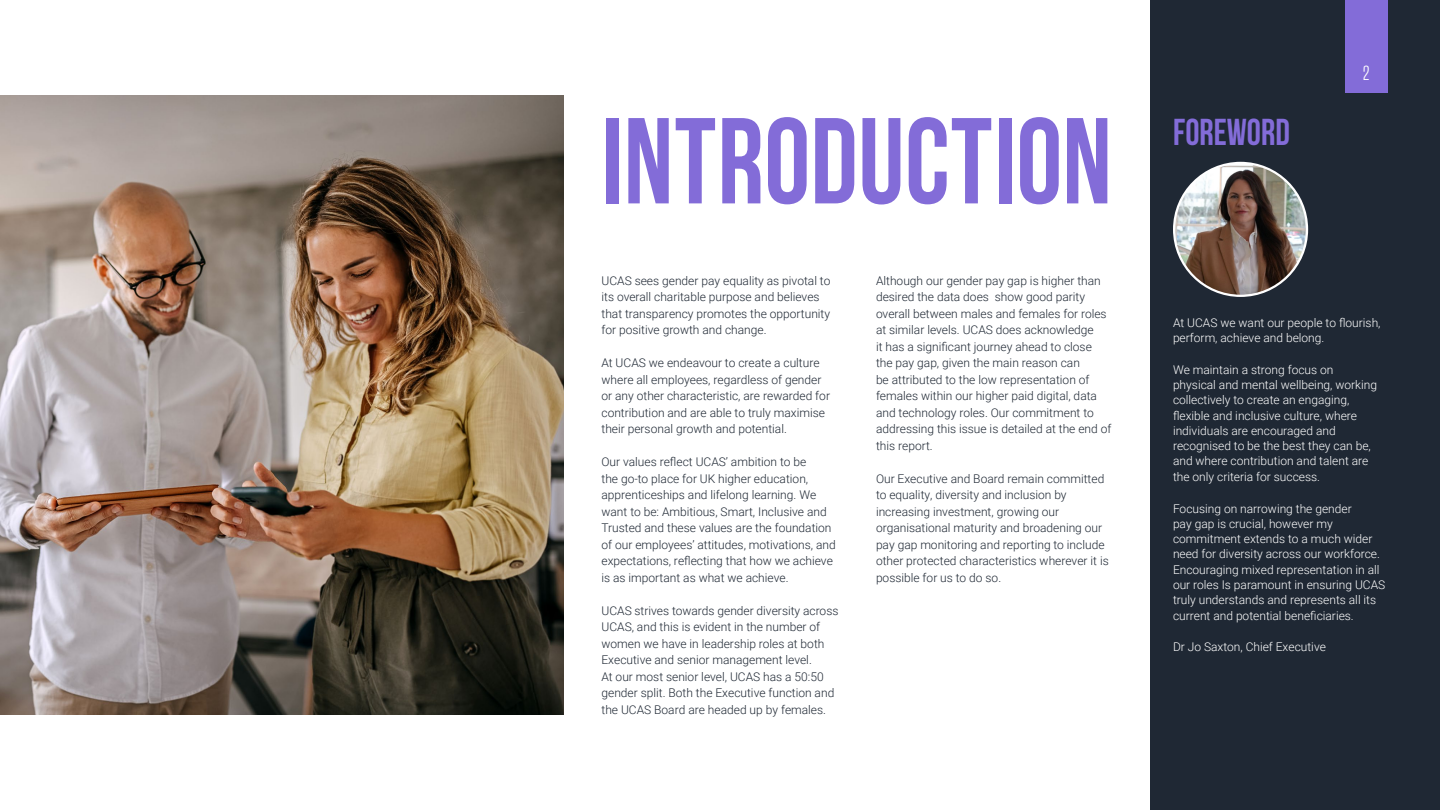
<style>
.page{position:relative;width:1440px;height:810px;background:#fff}
.page>*{position:absolute;margin:0;border:0;box-sizing:border-box;transform-origin:0 0}
.t1{font:900 122.25px "Apricus";color:#836cd8}
.t2{font:900 37.5px "Apricus";color:#836cd8}
.t3{font:300 21px "Mongoose";color:#fff}
.body{font:300 12px/16.5px "Roboto";color:#1f2834}
.body-2{font:300 12px/15.3px "Roboto";color:#fff}
</style>
<div class="page">
<div style="left:1150px;top:0;width:290px;height:810px;background:#1f2834"></div>
<img style="left:1174px;top:163px;width:133px;height:133px;border-radius:66px">
<div style="left:1345px;top:0;width:43px;height:93px;background:#836cd8"></div>
<img style="left:0;top:95px;width:564px;height:620px">
<p class="t1" style="left:601px;top:107px;width:512px">INTRODUCTION</p>
<p class="t2" style="left:1173px;top:115px;width:119px">FOREWORD</p>
<p class="t3" style="left:1363px;top:61px;width:8px">2</p>
<p class="body" style="left:602px;top:272px;width:230px">UCAS sees gender pay equality as pivotal to its overall charitable purpose and believes that transparency promotes the opportunity for positive growth and change.</p>
<p class="body" style="left:602px;top:354px;width:230px">At UCAS we endeavour to create a culture where all employees, regardless of gender or any other characteristic, are rewarded for contribution and are able to truly maximise their personal growth and potential.</p>
<p class="body" style="left:602px;top:453px;width:236px">Our values reflect UCAS’ ambition to be<br>the go-to place for UK higher education, apprenticeships and lifelong learning. We want to be: Ambitious, Smart, Inclusive and Trusted and these values are the foundation of our employees’ attitudes, motivations, and expectations, reflecting that how we achieve is as important as what we achieve.</p>
<p class="body" style="left:602px;top:602px;width:238px">UCAS strives towards gender diversity across UCAS, and this is evident in the number of women we have in leadership roles at both Executive and senior management level.<br>At our most senior level, UCAS has a 50:50 gender split. Both the Executive function and the UCAS Board are headed up by females.</p>
<p class="body" style="left:876px;top:272px;width:237px">Although our gender pay gap is higher than desired the data does show good parity overall between males and females for roles at similar levels. UCAS does acknowledge<br>it has a significant journey ahead to close the pay gap, given the main reason can<br>be attributed to the low representation of females within our higher paid digital, data and technology roles. Our commitment to addressing this issue is detailed at the end of this report.</p>
<p class="body" style="left:876px;top:470px;width:234px">Our Executive and Board remain committed to equality, diversity and inclusion by increasing investment, growing our organisational maturity and broadening our pay gap monitoring and reporting to include other protected characteristics wherever it is possible for us to do so.</p>
<p class="body-2" style="left:1173px;top:314px;width:209px">At UCAS we want our people to flourish, perform, achieve and belong.</p>
<p class="body-2" style="left:1173px;top:361px;width:206px">We maintain a strong focus on physical and mental wellbeing, working collectively to create an engaging, flexible and inclusive culture, where individuals are encouraged and recognised to be the best they can be, and where contribution and talent are the only criteria for success.</p>
<p class="body-2" style="left:1173px;top:500px;width:214px">Focusing on narrowing the gender<br>pay gap is crucial, however my commitment extends to a much wider need for diversity across our workforce.<br>Encouraging mixed representation in all our roles Is paramount in ensuring UCAS truly understands and represents all its current and potential beneficiaries.</p>
<p class="body-2" style="left:1173px;top:639px;width:154px">Dr Jo Saxton, Chief Executive</p>
</div>
